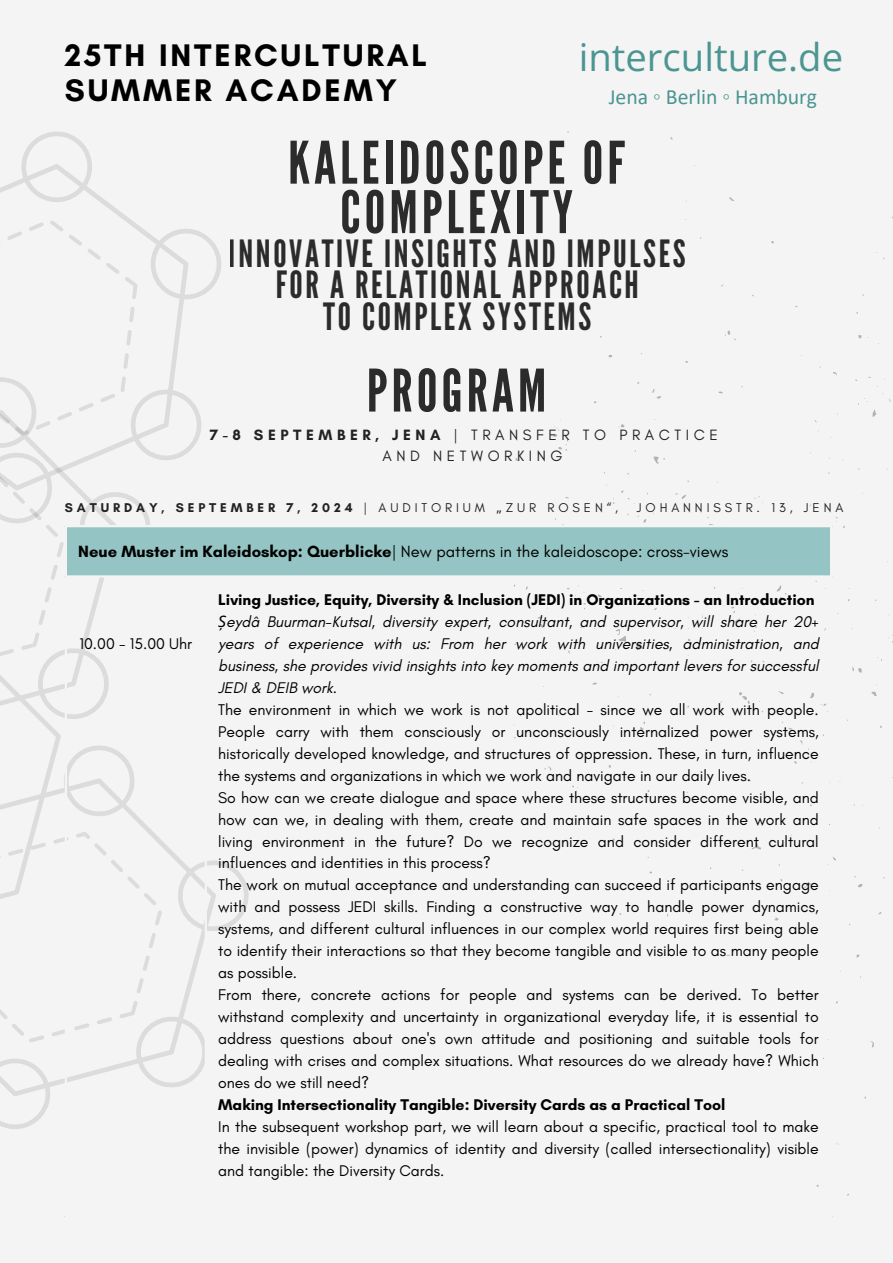
<style>
.page{position:relative;width:893px;height:1263px;background:#f4f4f4}
.page>*{position:absolute;margin:0;border:0;box-sizing:border-box;transform-origin:0 0}
.t1{font:58.5px/49.4px "League Gothic";letter-spacing:.07em;color:#212121;text-align:center}
.t2{font:38.25px "Open Sans";color:#4b9592}
.t3{font:37.5px/31.5px "League Gothic";letter-spacing:.07em;color:#212121;text-align:center}
.t4{font:700 31.8px/34.9px "Glacial Indifference";letter-spacing:.09em;color:#000}
.t5{font:21.75px "Calibri";color:#4b9592}
.t6{font:16.58px "Glacial Indifference";color:#000}
.t7{font:15.83px/21.9px "Glacial Indifference";color:#000;text-align:justify}
.t8{font:italic 15.83px/21.9px "Glacial Indifference";color:#000;text-align:justify}
.t9{font:700 15.83px "Glacial Indifference";color:#000}
.t10{font:15.23px/20.9px "Glacial Indifference";letter-spacing:.3em;color:#222}
.t11{font:700 12.98px "Glacial Indifference";letter-spacing:.3em;color:#222}
.t12{font:12.98px "Glacial Indifference";letter-spacing:.3em;color:#222}
.s1{font-weight:700}
.s2{font-weight:400}
.s3{font-family:"Noto Sans";font-weight:400}
.s4{font-family:"Noto Sans"}
</style>
<div class="page">
<svg style="left:0;top:890px;width:249px;height:239px"></svg>
<svg style="left:0;top:131px;width:248px;height:759px"></svg>
<div style="left:66px;top:526px;width:765px;height:51px;background:#94c4c3"></div>
<hr style="left:65px;top:527px;width:2px;height:688px;background:#f4f4f4">
<hr style="left:205px;top:578px;width:2px;height:637px;background:#f4f4f4">
<hr style="left:830px;top:527px;width:2px;height:688px;background:#f4f4f4">
<hr style="left:65px;top:525px;width:767px;height:2px;background:#f4f4f4">
<hr style="left:65px;top:575px;width:767px;height:3px;background:#f4f4f4">
<p class="t2" style="left:579px;top:31px;width:266px">interculture.de</p>
<p class="t5" style="left:609px;top:87px;width:210px">Jena ◦ Berlin ◦ Hamburg</p>
<p class="t4" style="left:65px;top:37px;width:364px">25TH INTERCULTURAL<br>SUMMER ACADEMY</p>
<h1 class="t1" style="left:288px;top:139px;width:338px">KALEIDOSCOPE OF<br>COMPLEXITY</h1>
<h3 class="t3" style="left:229px;top:238px;width:458px">INNOVATIVE INSIGHTS AND IMPULSES<br>FOR A RELATIONAL APPROACH<br>TO COMPLEX SYSTEMS</h3>
<h1 class="t1" style="left:367px;top:367px;width:181px">PROGRAM</h1>
<p class="t10" style="left:382px;top:424px;width:337px;text-indent:-172px"><span class="s1">7-8 SEPTEMBER, JENA</span> | TRANSFER TO PRACTICE<br>AND NETWORKING</p>
<p class="t11" style="left:65px;top:499px;width:555px">SATURDAY, SEPTEMBER 7, 2024 <span class="s2">| AUDITORIUM</span> <span class="s3">„</span><span class="s2">ZUR ROSEN“,</span></p>
<p class="t12" style="left:637px;top:499px;width:208px">JOHANNISSTR. 13, JENA</p>
<p class="t6" style="left:78px;top:541px;width:651px"><span class="s1">Neue Muster im Kaleidoskop: Querblicke</span>| New patterns in the kaleidoscope: cross-views</p>
<p class="t7" style="left:80px;top:632px;width:114px">10.00 - 15.00 Uhr</p>
<h4 class="t9" style="left:218px;top:590px;width:598px">Living Justice, Equity, Diversity &amp; Inclusion (JEDI) in Organizations - an Introduction</h4>
<h3 class="t8" style="left:218px;top:611px;width:602px"><span class="s4">Ș</span>eydâ Buurman-Kutsal, diversity expert, consultant, and supervisor, will share her 20+ years of experience with us: From her work with universities, administration, and business, she provides vivid insights into key moments and important levers for successful JEDI &amp; DEIB work.</h3>
<h2 class="t7" style="left:218px;top:698px;width:602px">The environment in which we work is not apolitical - since we all work with people.<br>People carry with them consciously or unconsciously internalized power systems, historically developed knowledge, and structures of oppression. These, in turn, influence the systems and organizations in which we work and navigate in our daily lives.</h2>
<p class="t7" style="left:218px;top:786px;width:602px">So how can we create dialogue and space where these structures become visible, and how can we, in dealing with them, create and maintain safe spaces in the work and living environment in the future? Do we recognize and consider different cultural influences and identities in this process?</p>
<h1 class="t7" style="left:218px;top:874px;width:602px">The work on mutual acceptance and understanding can succeed if participants engage with and possess JEDI skills. Finding a constructive way to handle power dynamics, systems, and different cultural influences in our complex world requires first being able to identify their interactions so that they become tangible and visible to as many people as possible.</h1>
<h5 class="t7" style="left:218px;top:983px;width:602px">From there, concrete actions for people and systems can be derived. To better withstand complexity and uncertainty in organizational everyday life, it is essential to address questions about one's own attitude and positioning and suitable tools for dealing with crises and complex situations. What resources do we already have? Which ones do we still need?</h5>
<p class="t9" style="left:218px;top:1095px;width:509px">Making Intersectionality Tangible: Diversity Cards as a Practical Tool</p>
<p class="t7" style="left:218px;top:1115px;width:602px">In the subsequent workshop part, we will learn about a specific, practical tool to make the invisible (power) dynamics of identity and diversity (called intersectionality) visible and tangible: the Diversity Cards.</p>
</div>
